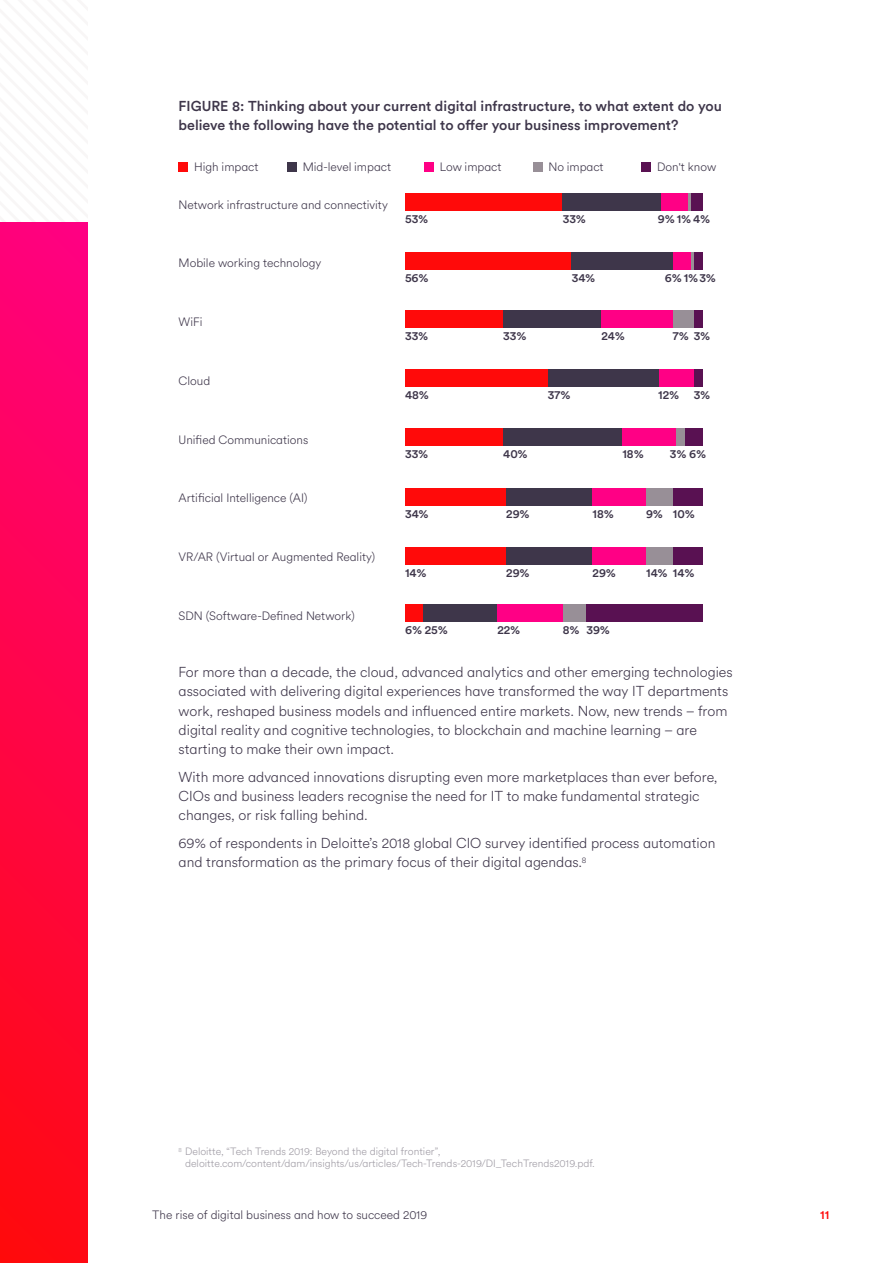
<style>
.page{position:relative;width:893px;height:1263px;background:#fff}
.page>*{position:absolute;margin:0;border:0;box-sizing:border-box;transform-origin:0 0}
.t1{font:300 14.25px/19.2px "VM Circular Whisper";color:#3e364a}
.t2{font:500 14.25px/19.2px "VM Circular Natter";color:#3e364a}
.t3{font:300 12px "VM Circular Whisper";color:#3e364a}
.t4{font:500 12px "VM Circular Natter";color:#3e364a}
.t5{font:500 12px "VM Circular Natter";color:#ff0a0a}
.t6{font:300 10.5px/12px "VM Circular Whisper";color:#9f9ba4}
</style>
<div class="page">
<div style="left:0;top:222px;width:88px;height:1041px;background:linear-gradient(to bottom,#ff0080,#ff0a0f)"></div>
<div style="left:658px;top:369px;width:36px;height:17px;background:#ff0085"></div>
<div style="left:676px;top:428px;width:9px;height:17px;background:#988f97"></div>
<div style="left:405px;top:193px;width:158px;height:17px;background:#ff0a0a"></div>
<div style="left:405px;top:252px;width:167px;height:17px;background:#ff0a0a"></div>
<div style="left:563px;top:193px;width:98px;height:17px;background:#3e364a"></div>
<div style="left:572px;top:252px;width:101px;height:17px;background:#3e364a"></div>
<div style="left:661px;top:193px;width:27px;height:17px;background:#ff0085"></div>
<div style="left:673px;top:252px;width:18px;height:17px;background:#ff0085"></div>
<hr style="left:688px;top:193px;width:3px;height:17px;background:#988f97">
<hr style="left:691px;top:252px;width:3px;height:17px;background:#988f97">
<div style="left:691px;top:193px;width:12px;height:17px;background:#591152"></div>
<div style="left:694px;top:252px;width:8px;height:17px;background:#591152"></div>
<div style="left:405px;top:311px;width:98px;height:17px;background:#ff0a0a"></div>
<div style="left:405px;top:369px;width:143px;height:17px;background:#ff0a0a"></div>
<div style="left:405px;top:428px;width:98px;height:17px;background:#ff0a0a"></div>
<div style="left:503px;top:311px;width:98px;height:17px;background:#3e364a"></div>
<div style="left:548px;top:369px;width:110px;height:17px;background:#3e364a"></div>
<div style="left:503px;top:428px;width:119px;height:17px;background:#3e364a"></div>
<div style="left:601px;top:311px;width:72px;height:17px;background:#ff0085"></div>
<div style="left:622px;top:428px;width:54px;height:17px;background:#ff0085"></div>
<div style="left:673px;top:311px;width:21px;height:17px;background:#988f97"></div>
<div style="left:694px;top:311px;width:9px;height:17px;background:#591152"></div>
<div style="left:694px;top:369px;width:9px;height:17px;background:#591152"></div>
<div style="left:685px;top:428px;width:18px;height:17px;background:#591152"></div>
<div style="left:646px;top:488px;width:27px;height:17px;background:#988f97"></div>
<div style="left:646px;top:547px;width:27px;height:17px;background:#988f97"></div>
<div style="left:563px;top:604px;width:24px;height:17px;background:#988f97"></div>
<div style="left:405px;top:488px;width:101px;height:17px;background:#ff0a0a"></div>
<div style="left:405px;top:547px;width:101px;height:17px;background:#ff0a0a"></div>
<div style="left:405px;top:604px;width:18px;height:17px;background:#ff0a0a"></div>
<div style="left:506px;top:488px;width:87px;height:17px;background:#3e364a"></div>
<div style="left:506px;top:547px;width:87px;height:17px;background:#3e364a"></div>
<div style="left:423px;top:604px;width:74px;height:17px;background:#3e364a"></div>
<div style="left:593px;top:488px;width:53px;height:17px;background:#ff0085"></div>
<div style="left:593px;top:547px;width:53px;height:17px;background:#ff0085"></div>
<div style="left:497px;top:604px;width:66px;height:17px;background:#ff0085"></div>
<div style="left:673px;top:488px;width:30px;height:17px;background:#591152"></div>
<div style="left:673px;top:547px;width:30px;height:17px;background:#591152"></div>
<div style="left:587px;top:604px;width:116px;height:17px;background:#591152"></div>
<div style="left:179px;top:163px;width:9px;height:9px;background:#ff0a0a"></div>
<div style="left:287px;top:163px;width:9px;height:9px;background:#3e364a"></div>
<div style="left:424px;top:163px;width:9px;height:9px;background:#ff0085"></div>
<div style="left:533px;top:163px;width:9px;height:9px;background:#988f97"></div>
<div style="left:642px;top:163px;width:9px;height:9px;background:#591152"></div>
<p class="t2" style="left:179px;top:95px;width:545px">FIGURE 8: Thinking about your current digital infrastructure, to what extent do you believe the following have the potential to offer your business improvement?</p>
<p class="t3" style="left:194px;top:159px;width:66px">High impact</p>
<p class="t3" style="left:303px;top:159px;width:90px">Mid-level impact</p>
<p class="t3" style="left:440px;top:159px;width:63px">Low impact</p>
<p class="t3" style="left:548px;top:159px;width:57px">No impact</p>
<p class="t3" style="left:657px;top:159px;width:61px">Don't know</p>
<p class="t3" style="left:179px;top:196px;width:211px">Network infrastructure and connectivity</p>
<p class="t3" style="left:179px;top:255px;width:144px">Mobile working technology</p>
<p class="t3" style="left:179px;top:314px;width:25px">WiFi</p>
<p class="t3" style="left:179px;top:373px;width:33px">Cloud</p>
<p class="t3" style="left:179px;top:431px;width:131px">Unified Communications</p>
<p class="t3" style="left:179px;top:490px;width:131px">Artificial Intelligence (AI)</p>
<p class="t3" style="left:179px;top:549px;width:198px">VR/AR (Virtual or Augmented Reality)</p>
<p class="t3" style="left:179px;top:607px;width:178px">SDN (Software-Defined Network)</p>
<p class="t4" style="left:405px;top:210px;width:25px">53%</p>
<p class="t4" style="left:405px;top:269px;width:25px">56%</p>
<p class="t4" style="left:405px;top:328px;width:25px">33%</p>
<p class="t4" style="left:405px;top:386px;width:25px">48%</p>
<p class="t4" style="left:405px;top:445px;width:25px">33%</p>
<p class="t4" style="left:405px;top:505px;width:25px">34%</p>
<p class="t4" style="left:405px;top:564px;width:23px">14%</p>
<p class="t4" style="left:503px;top:328px;width:25px">33%</p>
<p class="t4" style="left:503px;top:445px;width:26px">40%</p>
<p class="t4" style="left:563px;top:210px;width:25px">33%</p>
<p class="t4" style="left:658px;top:210px;width:54px">9% 1% 4%</p>
<p class="t4" style="left:572px;top:269px;width:25px">34%</p>
<p class="t4" style="left:665px;top:269px;width:53px">6%1%3%</p>
<p class="t4" style="left:601px;top:328px;width:25px">24%</p>
<p class="t4" style="left:673px;top:328px;width:39px">7% 3%</p>
<p class="t4" style="left:548px;top:386px;width:24px">37%</p>
<p class="t4" style="left:658px;top:386px;width:23px">12%</p>
<p class="t4" style="left:694px;top:386px;width:18px">3%</p>
<p class="t4" style="left:622px;top:445px;width:23px">18%</p>
<p class="t4" style="left:670px;top:445px;width:38px">3% 6%</p>
<p class="t4" style="left:506px;top:505px;width:25px">29%</p>
<p class="t4" style="left:506px;top:564px;width:25px">29%</p>
<p class="t4" style="left:593px;top:505px;width:23px">18%</p>
<p class="t4" style="left:593px;top:564px;width:25px">29%</p>
<p class="t4" style="left:646px;top:505px;width:18px">9%</p>
<p class="t4" style="left:673px;top:505px;width:23px">10%</p>
<p class="t4" style="left:646px;top:564px;width:50px">14% 14%</p>
<p class="t4" style="left:587px;top:621px;width:25px">39%</p>
<p class="t1" style="left:179px;top:662px;width:556px">For more than a decade, the cloud, advanced analytics and other emerging technologies associated with delivering digital experiences have transformed the way IT departments work, reshaped business models and influenced entire markets. Now, new trends – from digital reality and cognitive technologies, to blockchain and machine learning – are starting to make their own impact.</p>
<p class="t1" style="left:179px;top:767px;width:541px">With more advanced innovations disrupting even more marketplaces than ever before,<br>CIOs and business leaders recognise the need for IT to make fundamental strategic changes, or risk falling behind.</p>
<p class="t1" style="left:179px;top:833px;width:538px">69% of respondents in Deloitte’s 2018 global CIO survey identified process automation and transformation as the primary focus of their digital agendas.<sup>8</sup></p>
<p class="t4" style="left:405px;top:621px;width:44px">6% 25%</p>
<p class="t4" style="left:497px;top:621px;width:24px">22%</p>
<p class="t4" style="left:563px;top:621px;width:18px">8%</p>
<p class="t6" style="left:185px;top:1145px;width:411px;text-indent:-6px"><sup>8</sup> Deloitte, “Tech Trends 2019: Beyond the digital frontier”, deloitte.com/content/dam/insights/us/articles/Tech-Trends-2019/DI_TechTrends2019.pdf.</p>
<p class="t3" style="left:152px;top:1207px;width:277px">The rise of digital business and how to succeed 2019</p>
<p class="t5" style="left:820px;top:1206px;width:11px">11</p>
</div>
